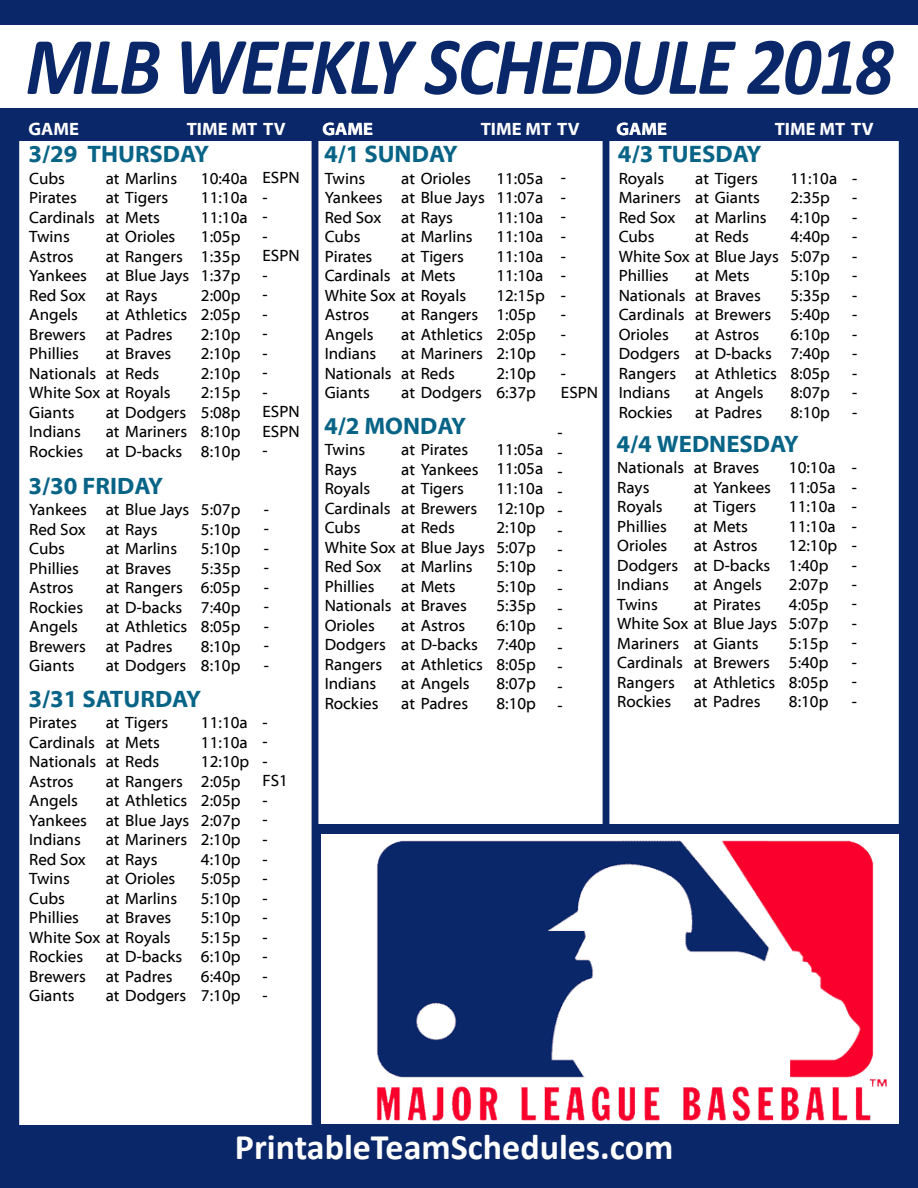
<style>
.page{position:relative;width:918px;height:1188px;background:#fff}
.page>*{position:absolute;margin:0;border:0;box-sizing:border-box;transform-origin:0 0}
.t1{font:italic 700 82.5px "Calibri";letter-spacing:-.025em;color:#0a2769;scale:.91 1}
.t2{font:700 36px "Calibri";color:#fff}
.t3{font:700 24px "Myriad Web Pro";color:#086487}
.t4{font:700 18px "Myriad Web Pro";color:#fff}
.t5{font:16.5px/19.5px "Myriad Web Pro";color:#000}
</style>
<div class="page">
<div style="left:0;top:1125px;width:918px;height:63px;background:#0a2769"></div>
<div style="left:0;top:108px;width:918px;height:33px;background:#0a2769"></div>
<div style="left:0;top:0;width:918px;height:25px;background:#0a2769"></div>
<div style="left:0;top:137px;width:19px;height:996px;background:#0a2769"></div>
<div style="left:899px;top:137px;width:19px;height:996px;background:#0a2769"></div>
<div style="left:603px;top:137px;width:6px;height:689px;background:#0a2769"></div>
<div style="left:312px;top:132px;width:6px;height:993px;background:#0a2769"></div>
<div style="left:313px;top:824px;width:592px;height:325px;background:#0a2769"></div>
<div style="left:321px;top:834px;width:577px;height:290px;background:#fff"></div>
<img style="left:376px;top:840px;width:511px;height:281px">
<h1 class="t1" style="left:26px;top:14px;width:955px">MLB WEEKLY SCHEDULE 2018</h1>
<p class="t4" style="left:29px;top:119px;width:52px">GAME</p>
<p class="t4" style="left:187px;top:119px;width:101px">TIME MT TV</p>
<h3 class="t3" style="left:28px;top:141px;width:182px">3/29 THURSDAY</h3>
<p class="t5" style="left:106px;top:169px;width:85px">at Marlins at Tigers<br>at Mets<br>at Orioles at Rangers at Blue Jays at Rays<br>at Athletics at Padres at Braves at Reds</p>
<p class="t5" style="left:106px;top:403px;width:83px;text-align:justify">at Dodgers at Mariners at D-backs</p>
<p class="t5" style="left:29px;top:169px;width:143px">Cubs<br>Pirates<br>Cardinals<br>Twins<br>Astros<br>Yankees<br>Red Sox<br>Angels<br>Brewers<br>Phillies<br>Nationals<br>White Sox at Royals<br>Giants<br>Indians<br>Rockies</p>
<p class="t5" style="left:201px;top:169px;width:48px">10:40a<br>11:10a<br>11:10a<br>1:05p<br>1:35p<br>1:37p<br>2:00p<br>2:05p<br>2:10p<br>2:10p<br>2:10p<br>2:15p<br>5:08p<br>8:10p<br>8:10p</p>
<h3 class="t3" style="left:28px;top:473px;width:136px">3/30 FRIDAY</h3>
<p class="t5" style="left:106px;top:500px;width:85px">at Blue Jays at Rays<br>at Marlins at Braves at Rangers at D-backs at Athletics at Padres at Dodgers</p>
<p class="t5" style="left:29px;top:500px;width:59px">Yankees<br>Red Sox<br>Cubs<br>Phillies<br>Astros<br>Rockies<br>Angels<br>Brewers<br>Giants</p>
<p class="t5" style="left:201px;top:500px;width:41px;text-align:justify">5:07p 5:10p 5:10p 5:35p 6:05p 7:40p 8:05p 8:10p 8:10p</p>
<h3 class="t3" style="left:28px;top:686px;width:174px">3/31 SATURDAY</h3>
<p class="t5" style="left:106px;top:713px;width:85px">at Tigers<br>at Mets<br>at Reds<br>at Rangers at Athletics at Blue Jays at Mariners at Rays<br>at Orioles at Marlins at Braves</p>
<p class="t5" style="left:106px;top:947px;width:82px">at D-backs at Padres at Dodgers</p>
<p class="t5" style="left:29px;top:713px;width:143px">Pirates<br>Cardinals<br>Nationals<br>Astros<br>Angels<br>Yankees<br>Indians<br>Red Sox<br>Twins<br>Cubs<br>Phillies<br>White Sox at Royals<br>Rockies<br>Brewers<br>Giants</p>
<p class="t5" style="left:201px;top:713px;width:50px">11:10a<br>11:10a<br>12:10p<br>2:05p<br>2:05p<br>2:07p<br>2:10p<br>4:10p<br>5:05p<br>5:10p<br>5:10p<br>5:15p<br>6:10p<br>6:40p<br>7:10p</p>
<p class="t5" style="left:262px;top:169px;width:39px">ESPN -<br>-<br>-<br>ESPN -<br>-<br>-<br>-<br>-<br>-<br>-<br>ESPN<br>ESPN -</p>
<p class="t5" style="left:264px;top:500px;width:7px;text-align:justify">- - - - - - - - -</p>
<p class="t5" style="left:262px;top:713px;width:27px">-<br>-<br>-<br>FS1 -<br>-<br>-<br>-<br>-<br>-<br>-<br>-<br>-<br>-<br>-</p>
<p class="t4" style="left:322px;top:119px;width:52px">GAME</p>
<p class="t4" style="left:481px;top:119px;width:101px">TIME MT TV</p>
<p class="t4" style="left:616px;top:119px;width:52px">GAME</p>
<p class="t4" style="left:775px;top:119px;width:101px">TIME MT TV</p>
<h3 class="t3" style="left:324px;top:141px;width:135px">4/1 SUNDAY</h3>
<p class="t5" style="left:401px;top:169px;width:85px">at Orioles at Blue Jays at Rays<br>at Marlins at Tigers<br>at Mets</p>
<p class="t5" style="left:401px;top:305px;width:83px">at Rangers at Athletics at Mariners at Reds<br>at Dodgers</p>
<p class="t5" style="left:325px;top:169px;width:143px">Twins<br>Yankees<br>Red Sox<br>Cubs<br>Pirates<br>Cardinals<br>White Sox at Royals<br>Astros<br>Angels<br>Indians<br>Nationals<br>Giants</p>
<p class="t5" style="left:496px;top:169px;width:50px">11:05a<br>11:07a<br>11:10a<br>11:10a<br>11:10a<br>11:10a<br>12:15p<br>1:05p<br>2:05p<br>2:10p<br>2:10p<br>6:37p</p>
<h3 class="t3" style="left:324px;top:413px;width:144px">4/2 MONDAY</h3>
<p class="t5" style="left:401px;top:440px;width:79px">at Pirates at Yankees at Tigers at Brewers at Reds</p>
<p class="t5" style="left:401px;top:557px;width:83px">at Marlins at Mets<br>at Braves at Astros at D-backs at Athletics at Angels at Padres</p>
<p class="t5" style="left:325px;top:440px;width:162px">Twins<br>Rays<br>Royals<br>Cardinals<br>Cubs<br>White Sox at Blue Jays<br>Red Sox<br>Phillies<br>Nationals<br>Orioles<br>Dodgers<br>Rangers<br>Indians<br>Rockies</p>
<p class="t5" style="left:496px;top:440px;width:50px">11:05a<br>11:05a<br>11:10a<br>12:10p<br>2:10p<br>5:07p<br>5:10p<br>5:10p<br>5:35p<br>6:10p<br>7:40p<br>8:05p<br>8:07p<br>8:10p</p>
<p class="t5" style="left:561px;top:169px;width:39px">-<br>-<br>-<br>-<br>-<br>-<br>-<br>-<br>-<br>-<br>-<br>ESPN</p>
<p class="t5" style="left:557px;top:423px;width:7px;text-align:justify">- - - - - - - - - - - - - - -</p>
<h3 class="t3" style="left:618px;top:141px;width:145px">4/3 TUESDAY</h3>
<p class="t5" style="left:695px;top:169px;width:73px">at Tigers at Giants at Marlins at Reds</p>
<p class="t5" style="left:695px;top:266px;width:83px">at Mets<br>at Braves at Brewers at Astros at D-backs at Athletics at Angels at Padres</p>
<p class="t5" style="left:619px;top:169px;width:162px">Royals<br>Mariners<br>Red Sox<br>Cubs<br>White Sox at Blue Jays<br>Phillies<br>Nationals<br>Cardinals<br>Orioles<br>Dodgers<br>Rangers<br>Indians<br>Rockies</p>
<p class="t5" style="left:790px;top:169px;width:48px">11:10a<br>2:35p<br>4:10p<br>4:40p<br>5:07p<br>5:10p<br>5:35p<br>5:40p<br>6:10p<br>7:40p<br>8:05p<br>8:07p<br>8:10p</p>
<h3 class="t3" style="left:616px;top:431px;width:184px">4/4 WEDNESDAY</h3>
<p class="t5" style="left:694px;top:458px;width:79px">at Braves at Yankees at Tigers at Mets<br>at Astros at D-backs at Angels at Pirates</p>
<p class="t5" style="left:694px;top:634px;width:83px">at Giants at Brewers at Athletics at Padres</p>
<p class="t5" style="left:617px;top:458px;width:162px">Nationals<br>Rays<br>Royals<br>Phillies<br>Orioles<br>Dodgers<br>Indians<br>Twins<br>White Sox at Blue Jays<br>Mariners<br>Cardinals<br>Rangers<br>Rockies</p>
<p class="t5" style="left:789px;top:458px;width:50px">10:10a<br>11:05a<br>11:10a<br>11:10a<br>12:10p<br>1:40p<br>2:07p<br>4:05p<br>5:07p<br>5:15p<br>5:40p<br>8:05p<br>8:10p</p>
<p class="t5" style="left:852px;top:169px;width:7px;text-align:justify">- - - - - - - - - - - - -</p>
<p class="t5" style="left:852px;top:458px;width:7px;text-align:justify">- - - - - - - - - - - - -</p>
<h2 class="t2" style="left:235px;top:1124px;width:440px">PrintableTeamSchedules.com</h2>
</div>
